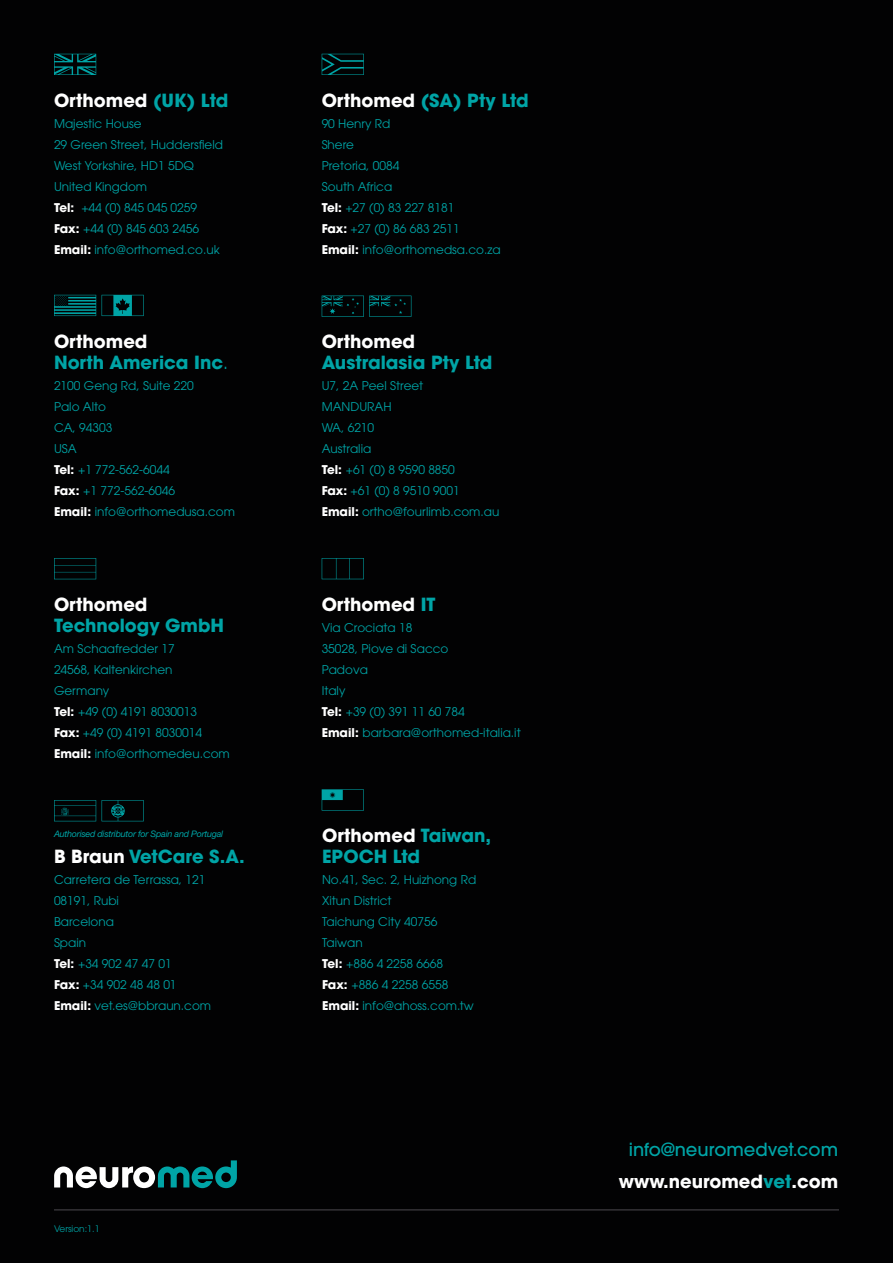
<style>
.page{position:relative;width:893px;height:1263px;background:#020203}
.page>*{position:absolute;margin:0;border:0;box-sizing:border-box;transform-origin:0 0}
.t1{font:700 18px/21px "ITC Avant Garde Pro";color:#00a4a6}
.t2{font:700 18px "ITC Avant Garde Pro";color:#fff}
.t3{font:500 18px/31.5px "ITC Avant Garde Pro";color:#00a4a6;text-align:center}
.t4{font:12px/21px "ITC Avant Garde Pro";color:#00a4a6}
.t5{font:italic 9px "Helvetica Neue";letter-spacing:-.025em;color:#00a4a6}
.t6{font:9px "ITC Avant Garde Pro";color:#00a4a6}
.s1{color:#00a4a6}
.s2{font-weight:700;color:#fff}
.s3{color:#fff}
.s4{font-weight:400}
.s5{font-weight:700}
</style>
<div class="page">
<svg style="left:322px;top:789px;width:42px;height:22px"></svg>
<svg style="left:54px;top:295px;width:42px;height:21px"></svg>
<svg style="left:102px;top:295px;width:42px;height:21px"></svg>
<svg style="left:54px;top:54px;width:42px;height:21px"></svg>
<svg style="left:322px;top:54px;width:42px;height:21px"></svg>
<svg style="left:322px;top:296px;width:89px;height:21px"></svg>
<svg style="left:54px;top:558px;width:42px;height:21px"></svg>
<svg style="left:322px;top:558px;width:42px;height:21px"></svg>
<svg style="left:54px;top:800px;width:42px;height:21px"></svg>
<svg style="left:102px;top:800px;width:42px;height:21px"></svg>
<svg style="left:54px;top:1160px;width:183px;height:28px"></svg>
<hr style="left:54px;top:1209px;width:785px;height:1px;background:#4c4a50">
<h1 class="t2" style="left:54px;top:88px;width:176px">Orthomed <span class="s1">(UK) Ltd</span></h1>
<p class="t4" style="left:54px;top:113px;width:171px">Majestic House<br>29 Green Street, Huddersfield<br>West Yorkshire, HD1 5DQ<br>United Kingdom<br><span class="s2">Tel:</span> +44 (0) 845 045 0259<br><span class="s2">Fax:</span> +44 (0) 845 603 2456<br><span class="s2">Email:</span> info@orthomed.co.uk</p>
<h1 class="t1" style="left:54px;top:330px;width:176px"><span class="s3">Orthomed<br></span>North America Inc<span class="s4">.</span></h1>
<p class="t4" style="left:54px;top:375px;width:182px">2100 Geng Rd, Suite 220<br>Palo Alto<br>CA, 94303<br>USA<br><span class="s2">Tel:</span> +1 772-562-6044<br><span class="s2">Fax:</span> +1 772-562-6046<br><span class="s2">Email:</span> info@orthomedusa.com</p>
<h1 class="t2" style="left:54px;top:592px;width:95px">Orthomed</h1>
<h1 class="t1" style="left:54px;top:614px;width:172px">Technology GmbH</h1>
<p class="t4" style="left:54px;top:637px;width:177px">Am Schaafredder 17<br>24568, Kaltenkirchen<br>Germany<br><span class="s2">Tel:</span> +49 (0) 4191 8030013<br><span class="s2">Fax:</span> +49 (0) 4191 8030014<br><span class="s2">Email:</span> info@orthomedeu.com</p>
<p class="t5" style="left:54px;top:828px;width:171px">Authorised distributor for Spain and Portugal</p>
<h1 class="t1" style="left:54px;top:845px;width:192px"><span class="s3">B Braun</span> VetCare S.A.</h1>
<p class="t4" style="left:54px;top:868px;width:159px">Carretera de Terrassa, 121<br>08191, Rubi<br>Barcelona<br>Spain<br><span class="s2">Tel:</span> +34 902 47 47 01<br><span class="s2">Fax:</span> +34 902 48 48 01<br><span class="s2">Email:</span> vet.es@bbraun.com</p>
<h1 class="t1" style="left:322px;top:89px;width:209px"><span class="s3">Orthomed</span> (SA) Pty Ltd</h1>
<p class="t4" style="left:322px;top:112px;width:180px">90 Henry Rd<br>Shere<br>Pretoria, 0084<br>South Africa<br><span class="s2">Tel:</span> +27 (0) 83 227 8181<br><span class="s2">Fax:</span> +27 (0) 86 683 2511<br><span class="s2">Email:</span> info@orthomedsa.co.za</p>
<h1 class="t2" style="left:322px;top:329px;width:95px">Orthomed</h1>
<h1 class="t1" style="left:322px;top:351px;width:172px">Australasia Pty Ltd</h1>
<p class="t4" style="left:322px;top:375px;width:179px">U7, 2A Peel Street<br>MANDURAH<br>WA, 6210<br>Australia<br><span class="s2">Tel:</span> +61 (0) 8 9590 8850<br><span class="s2">Fax:</span> +61 (0) 8 9510 9001<br><span class="s2">Email:</span> ortho@fourlimb.com.au</p>
<h1 class="t2" style="left:322px;top:592px;width:115px">Orthomed <span class="s1">IT</span></h1>
<p class="t4" style="left:322px;top:616px;width:201px">Via Crociata 18<br>35028, Piove di Sacco<br>Padova<br>Italy<br><span class="s2">Tel:</span> +39 (0) 391 11 60 784<br><span class="s2">Email:</span> barbara@orthomed-italia.it</p>
<h1 class="t1" style="left:322px;top:824px;width:171px"><span class="s3">Orthomed</span> Taiwan,<br>EPOCH Ltd</h1>
<p class="t4" style="left:322px;top:868px;width:156px">No.41, Sec. 2, Huizhong Rd<br>Xitun District<br>Taichung City 40756<br>Taiwan<br><span class="s2">Tel:</span> +886 4 2258 6668<br><span class="s2">Fax:</span> +886 4 2258 6558<br><span class="s2">Email:</span> info@ahoss.com.tw</p>
<p class="t6" style="left:54px;top:1223px;width:47px">Version:1.1</p>
<h1 class="t3" style="left:619px;top:1134px;width:221px">info@neuromedvet.com <span class="s2">www.neuromed</span><span class="s5">vet</span><span class="s2">.com</span></h1>
</div>
